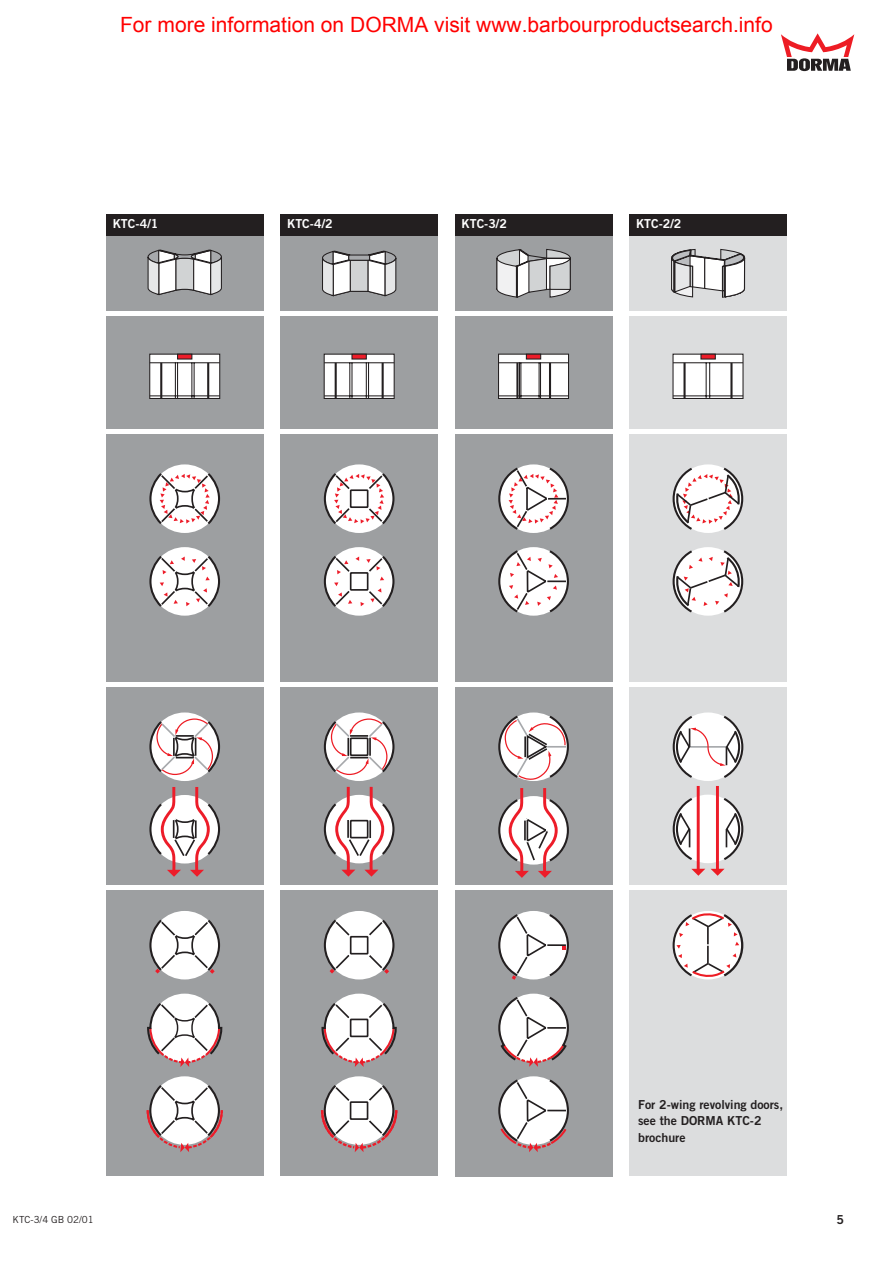
<style>
.page{position:relative;width:893px;height:1263px;background:#fff}
.page>*{position:absolute;margin:0;border:0;box-sizing:border-box;transform-origin:0 0}
.t1{font:21px "Arial";color:#f00}
.t2{font:12.3px/17px "Trade Gothic Bold Two";color:#231f20}
.t3{font:12.3px "Trade Gothic Bold Two";color:#fff}
.t4{font:9.75px "Trade Gothic";color:#231f20}
</style>
<div class="page">
<div style="left:629px;top:231px;width:158px;height:945px;background:#dcddde"></div>
<svg style="left:672px;top:912px;width:72px;height:67px"></svg>
<hr style="left:696px;top:786px;width:3px;height:85px;background:#ed1c29">
<hr style="left:716px;top:786px;width:3px;height:85px;background:#ed1c29">
<svg style="left:691px;top:869px;width:33px;height:7px"></svg>
<svg style="left:672px;top:796px;width:72px;height:66px"></svg>
<svg style="left:672px;top:714px;width:72px;height:66px"></svg>
<svg style="left:670px;top:235px;width:75px;height:81px"></svg>
<svg style="left:672px;top:466px;width:72px;height:66px"></svg>
<div style="left:672px;top:354px;width:71px;height:45px;background:#fff;border:1px solid #231f20"></div>
<hr style="left:683px;top:363px;width:2px;height:35px;background:#231f20">
<hr style="left:730px;top:363px;width:2px;height:35px;background:#231f20">
<hr style="left:705px;top:363px;width:1px;height:35px;background:#231f20">
<hr style="left:709px;top:363px;width:1px;height:35px;background:#231f20">
<hr style="left:673px;top:362px;width:70px;height:1px;background:#231f20">
<hr style="left:673px;top:395px;width:70px;height:1px;background:#231f20">
<svg style="left:700px;top:354px;width:15px;height:6px"></svg>
<svg style="left:672px;top:548px;width:72px;height:66px"></svg>
<div style="left:455px;top:231px;width:157px;height:945px;background:#9d9fa1"></div>
<svg style="left:496px;top:249px;width:75px;height:49px"></svg>
<svg style="left:498px;top:912px;width:71px;height:68px"></svg>
<svg style="left:498px;top:1078px;width:71px;height:74px"></svg>
<svg style="left:498px;top:714px;width:71px;height:164px"></svg>
<hr style="left:524px;top:736px;width:2px;height:21px;background:#231f20">
<svg style="left:498px;top:995px;width:71px;height:72px"></svg>
<svg style="left:498px;top:466px;width:71px;height:66px"></svg>
<div style="left:498px;top:354px;width:71px;height:45px;background:#fff;border:1px solid #231f20"></div>
<hr style="left:498px;top:362px;width:70px;height:1px;background:#231f20">
<hr style="left:498px;top:395px;width:70px;height:1px;background:#231f20">
<hr style="left:519px;top:363px;width:1px;height:35px;background:#231f20">
<hr style="left:520px;top:363px;width:1px;height:35px;background:#231f20">
<hr style="left:540px;top:363px;width:1px;height:35px;background:#231f20">
<hr style="left:538px;top:363px;width:1px;height:35px;background:#231f20">
<hr style="left:549px;top:363px;width:2px;height:35px;background:#231f20">
<hr style="left:516px;top:363px;width:2px;height:35px;background:#231f20">
<svg style="left:526px;top:354px;width:15px;height:6px"></svg>
<svg style="left:498px;top:548px;width:71px;height:66px"></svg>
<div style="left:281px;top:231px;width:157px;height:945px;background:#9d9fa1"></div>
<div style="left:325px;top:1076px;width:68px;height:69px;background:#fff;border-radius:50%"></div>
<svg style="left:321px;top:1083px;width:77px;height:69px"></svg>
<div style="left:325px;top:994px;width:68px;height:68px;background:#fff;border-radius:50%"></div>
<div style="left:325px;top:911px;width:68px;height:69px;background:#fff;border-radius:50%"></div>
<svg style="left:323px;top:917px;width:72px;height:57px"></svg>
<svg style="left:323px;top:786px;width:72px;height:91px"></svg>
<div style="left:325px;top:712px;width:68px;height:69px;background:#fff;border-radius:50%"></div>
<svg style="left:323px;top:718px;width:72px;height:58px"></svg>
<svg style="left:321px;top:1001px;width:76px;height:66px"></svg>
<svg style="left:322px;top:250px;width:75px;height:47px"></svg>
<div style="left:325px;top:547px;width:68px;height:69px;background:#fff;border-radius:50%"></div>
<svg style="left:323px;top:554px;width:72px;height:55px"></svg>
<div style="left:325px;top:464px;width:68px;height:69px;background:#fff;border-radius:50%"></div>
<svg style="left:323px;top:471px;width:72px;height:55px"></svg>
<div style="left:323px;top:354px;width:71px;height:45px;background:#fff;border:1px solid #231f20"></div>
<svg style="left:351px;top:354px;width:16px;height:6px"></svg>
<hr style="left:334px;top:363px;width:3px;height:35px;background:#231f20">
<hr style="left:381px;top:363px;width:2px;height:35px;background:#231f20">
<hr style="left:324px;top:362px;width:70px;height:1px;background:#231f20">
<hr style="left:324px;top:395px;width:70px;height:1px;background:#231f20">
<hr style="left:368px;top:363px;width:1px;height:35px;background:#231f20">
<hr style="left:349px;top:363px;width:1px;height:35px;background:#231f20">
<hr style="left:351px;top:363px;width:1px;height:35px;background:#231f20">
<hr style="left:366px;top:363px;width:1px;height:35px;background:#231f20">
<div style="left:106px;top:231px;width:158px;height:945px;background:#9d9fa1"></div>
<svg style="left:149px;top:787px;width:72px;height:90px"></svg>
<div style="left:150px;top:712px;width:69px;height:69px;background:#fff;border-radius:50%"></div>
<svg style="left:149px;top:718px;width:72px;height:58px"></svg>
<svg style="left:147px;top:249px;width:75px;height:47px"></svg>
<div style="left:150px;top:1076px;width:69px;height:69px;background:#fff;border-radius:50%"></div>
<svg style="left:146px;top:1083px;width:77px;height:69px"></svg>
<div style="left:150px;top:911px;width:69px;height:68px;background:#fff;border-radius:50%"></div>
<svg style="left:149px;top:917px;width:72px;height:57px"></svg>
<div style="left:150px;top:994px;width:69px;height:68px;background:#fff;border-radius:50%"></div>
<svg style="left:147px;top:1001px;width:76px;height:66px"></svg>
<div style="left:150px;top:547px;width:69px;height:69px;background:#fff;border-radius:50%"></div>
<svg style="left:149px;top:554px;width:72px;height:55px"></svg>
<div style="left:150px;top:464px;width:69px;height:69px;background:#fff;border-radius:50%"></div>
<svg style="left:149px;top:471px;width:72px;height:55px"></svg>
<div style="left:149px;top:354px;width:71px;height:45px;background:#fff;border:1px solid #231f20"></div>
<hr style="left:160px;top:363px;width:2px;height:35px;background:#231f20">
<hr style="left:207px;top:363px;width:2px;height:35px;background:#231f20">
<hr style="left:150px;top:362px;width:70px;height:1px;background:#231f20">
<hr style="left:150px;top:395px;width:70px;height:1px;background:#231f20">
<hr style="left:193px;top:363px;width:2px;height:35px;background:#231f20">
<hr style="left:175px;top:363px;width:1px;height:35px;background:#231f20">
<hr style="left:177px;top:363px;width:1px;height:35px;background:#231f20">
<hr style="left:191px;top:363px;width:1px;height:35px;background:#231f20">
<svg style="left:177px;top:354px;width:15px;height:6px"></svg>
<div style="left:106px;top:214px;width:158px;height:21px;background:#231f20"></div>
<div style="left:281px;top:214px;width:157px;height:21px;background:#231f20"></div>
<div style="left:455px;top:214px;width:157px;height:21px;background:#231f20"></div>
<div style="left:629px;top:214px;width:158px;height:21px;background:#231f20"></div>
<hr style="left:106px;top:311px;width:681px;height:4px;background:#fff">
<div style="left:106px;top:429px;width:681px;height:5px;background:#fff"></div>
<div style="left:106px;top:682px;width:681px;height:5px;background:#fff"></div>
<hr style="left:106px;top:885px;width:681px;height:4px;background:#fff">
<svg style="left:781px;top:33px;width:73px;height:38px"></svg>
<p class="t1" style="left:120px;top:11px;width:654px">For more information on DORMA visit www.barbourproductsearch.info</p>
<p class="t3" style="left:113px;top:219px;width:47px">KTC-4/1</p>
<p class="t3" style="left:287px;top:219px;width:47px">KTC-4/2</p>
<p class="t3" style="left:461px;top:219px;width:47px">KTC-3/2</p>
<p class="t3" style="left:636px;top:219px;width:47px">KTC-2/2</p>
<p class="t2" style="left:638px;top:1097px;width:147px">For 2-wing revolving doors, see the DORMA KTC-2 brochure</p>
<p class="t4" style="left:13px;top:1216px;width:83px">KTC-3/4 GB 02/01</p>
<p class="t2" style="left:836px;top:1212px;width:9px">5</p>
</div>
